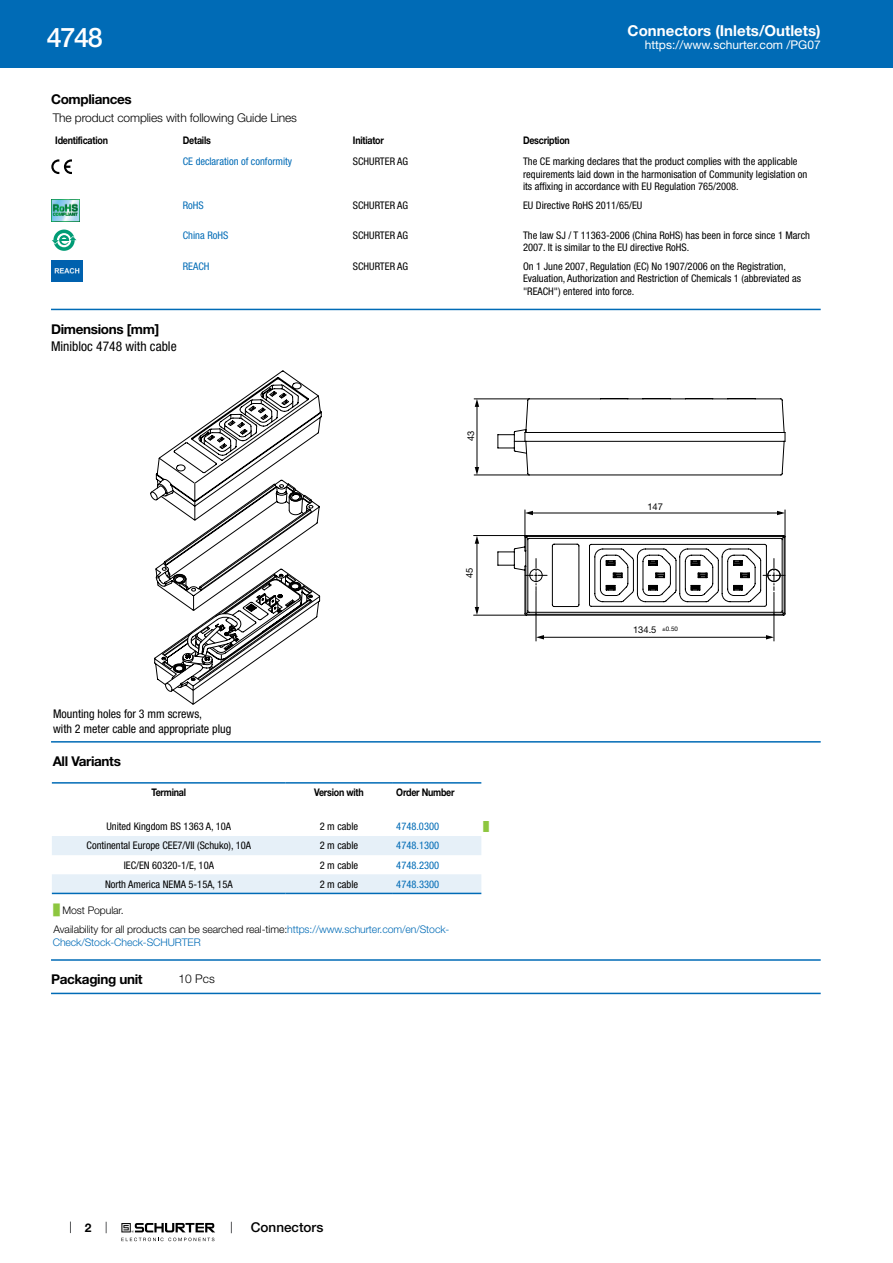
<style>
.page{position:relative;width:893px;height:1263px;background:#fff}
.page>*{position:absolute;margin:0;border:0;box-sizing:border-box;transform-origin:0 0}
.t1{font:500 27px "Helvetica Neue LT";color:#fff}
.t2{font:700 15px "Helvetica Neue LT";color:#fff}
.t3{font:700 13.5px "Helvetica Neue LT";letter-spacing:-.025em;color:#000}
.t4{font:condensed 13.5px "Helvetica Neue LT";color:#000}
.t5{font:500 13.5px "Helvetica Neue LT";color:#000}
.t6{font:condensed 12px/14.4px "Helvetica Neue LT";color:#000}
.t7{font:300 12px "Helvetica Neue LT";letter-spacing:-.01em;color:#000}
.t8{font:12px "Helvetica Neue LT";color:#fff}
.t9{font:700 12px "Helvetica Neue LT";color:#000}
.t10{font:condensed 10.5px/12.6px "Helvetica Neue LT";color:#000}
.t11{font:300 10.5px/18.5px "Helvetica Neue LT";letter-spacing:-.01em;color:#000}
.t12{font:condensed 10.5px "Helvetica Neue LT";color:#006bb6}
.t13{font:700 10.5px "Helvetica Neue LT";letter-spacing:-.025em;color:#000;scale:.85 1}
.t14{font:300 10.5px "Helvetica Neue LT";letter-spacing:-.01em;color:#006bb6}
.t15{font:9.3px "Helvetica Neue LT";color:#000}
.t16{font:9px "Arial Unicode MS";color:#8dc63f}
.t17{font:6.3px "Helvetica Neue LT";color:#000}
.s1{font-family:"Arial Unicode MS";font-weight:400;color:#8dc63f}
.s2{color:#006bb6}
</style>
<div class="page">
<svg style="left:70px;top:1221px;width:1px;height:12px"></svg>
<svg style="left:121px;top:1223px;width:94px;height:18px"></svg>
<div style="left:0;top:0;width:893px;height:68px;background:#006bb6"></div>
<svg style="left:51px;top:159px;width:21px;height:15px"></svg>
<img style="left:51px;top:200px;width:29px;height:21px">
<svg style="left:53px;top:230px;width:22px;height:21px"></svg>
<svg style="left:57px;top:233px;width:14px;height:14px"></svg>
<svg style="left:52px;top:235px;width:25px;height:9px"></svg>
<img style="left:51px;top:261px;width:32px;height:21px">
<hr style="left:51px;top:309px;width:770px;height:1px;background:#006bb6">
<svg style="left:150px;top:371px;width:172px;height:333px"></svg>
<svg style="left:474px;top:398px;width:309px;height:78px"></svg>
<svg style="left:475px;top:399px;width:4px;height:8px"></svg>
<svg style="left:475px;top:467px;width:4px;height:8px"></svg>
<svg style="left:473px;top:509px;width:312px;height:132px"></svg>
<hr style="left:51px;top:741px;width:770px;height:2px;background:#006bb6">
<svg style="left:52px;top:894px;width:429px;height:1px"></svg>
<svg style="left:52px;top:836px;width:429px;height:57px"></svg>
<hr style="left:52px;top:782px;width:234px;height:2px;background:#006bb6">
<hr style="left:286px;top:782px;width:106px;height:2px;background:#006bb6">
<hr style="left:392px;top:782px;width:89px;height:2px;background:#006bb6">
<hr style="left:52px;top:893px;width:234px;height:1px;background:#006bb6">
<hr style="left:286px;top:893px;width:106px;height:1px;background:#006bb6">
<hr style="left:392px;top:893px;width:89px;height:1px;background:#006bb6">
<hr style="left:51px;top:959px;width:770px;height:2px;background:#006bb6">
<hr style="left:51px;top:993px;width:770px;height:1px;background:#006bb6">
<h1 class="t1" style="left:47px;top:21px;width:57px">4748</h1>
<h2 class="t2" style="left:628px;top:21px;width:195px">Connectors (Inlets/Outlets)</h2>
<p class="t8" style="left:645px;top:38px;width:178px">https://www.schurter.com /PG07</p>
<p class="t3" style="left:51px;top:91px;width:82px">Compliances</p>
<p class="t7" style="left:53px;top:110px;width:246px">The product complies with following Guide Lines</p>
<p class="t13" style="left:55px;top:134px;width:64px">Identification</p>
<p class="t13" style="left:183px;top:134px;width:35px">Details</p>
<p class="t13" style="left:353px;top:134px;width:38px">Initiator</p>
<p class="t13" style="left:523px;top:134px;width:57px">Description</p>
<p class="t12" style="left:183px;top:155px;width:111px">CE declaration of conformity</p>
<p class="t10" style="left:353px;top:155px;width:57px">SCHURTER AG</p>
<p class="t10" style="left:523px;top:155px;width:286px">The CE marking declares that the product complies with the applicable requirements laid down in the harmonisation of Community legislation on its affixing in accordance with EU Regulation 765/2008.</p>
<p class="t12" style="left:183px;top:199px;width:22px">RoHS</p>
<p class="t10" style="left:353px;top:199px;width:57px">SCHURTER AG</p>
<p class="t10" style="left:523px;top:199px;width:121px">EU Directive RoHS 2011/65/EU</p>
<p class="t12" style="left:183px;top:229px;width:47px">China RoHS</p>
<p class="t10" style="left:353px;top:229px;width:57px">SCHURTER AG</p>
<p class="t10" style="left:523px;top:229px;width:289px">The law SJ / T 11363-2006 (China RoHS) has been in force since 1 March<br>2007. It is similar to the EU directive RoHS.</p>
<p class="t12" style="left:183px;top:260px;width:28px">REACH</p>
<p class="t10" style="left:353px;top:260px;width:57px">SCHURTER AG</p>
<p class="t10" style="left:523px;top:260px;width:279px">On 1 June 2007, Regulation (EC) No 1907/2006 on the Registration,<br>Evaluation, Authorization and Restriction of Chemicals 1 (abbreviated as "REACH") entered into force.</p>
<p class="t3" style="left:51px;top:320px;width:110px">Dimensions [mm]</p>
<p class="t4" style="left:51px;top:338px;width:127px">Minibloc 4748 with cable</p>
<p class="t15" style="left:465px;top:441px;width:12px;rotate:-90deg">43</p>
<p class="t6" style="left:53px;top:707px;width:180px">Mounting holes for 3 mm screws,<br>with 2 meter cable and appropriate plug</p>
<p class="t3" style="left:53px;top:753px;width:70px">All Variants</p>
<p class="t15" style="left:464px;top:578px;width:12px;rotate:-90deg">45</p>
<p class="t13" style="left:152px;top:786px;width:42px">Terminal</p>
<p class="t13" style="left:314px;top:786px;width:60px">Version with</p>
<p class="t13" style="left:396px;top:786px;width:70px">Order Number</p>
<p class="t10" style="left:106px;top:820px;width:126px">United Kingdom BS 1363 A, 10A</p>
<p class="t10" style="left:320px;top:820px;width:40px">2 m cable</p>
<p class="t12" style="left:396px;top:820px;width:44px">4748.0300</p>
<p class="t16" style="left:483px;top:820px;width:7px">█</p>
<p class="t10" style="left:87px;top:839px;width:166px">Continental Europe CEE7/VII (Schuko), 10A</p>
<p class="t10" style="left:320px;top:839px;width:40px">2 m cable</p>
<p class="t12" style="left:396px;top:840px;width:44px">4748.1300</p>
<p class="t10" style="left:124px;top:858px;width:92px">IEC/EN 60320-1/E, 10A</p>
<p class="t10" style="left:320px;top:858px;width:40px">2 m cable</p>
<p class="t12" style="left:396px;top:859px;width:44px">4748.2300</p>
<p class="t10" style="left:105px;top:877px;width:129px">North America NEMA 5-15A, 15A</p>
<p class="t10" style="left:320px;top:877px;width:40px">2 m cable</p>
<p class="t12" style="left:396px;top:878px;width:44px">4748.3300</p>
<p class="t11" style="left:54px;top:901px;width:397px"><span class="s1">█</span> Most Popular.<br>Availability for all products can be searched real-time:<span class="s2">https://www.schurter.com/en/Stock-</span></p>
<p class="t14" style="left:53px;top:935px;width:149px">Check/Stock-Check-SCHURTER</p>
<p class="t3" style="left:51px;top:971px;width:93px">Packaging unit</p>
<p class="t7" style="left:179px;top:971px;width:38px">10 Pcs</p>
<p class="t9" style="left:85px;top:1220px;width:8px">2</p>
<p class="t5" style="left:251px;top:1219px;width:74px">Connectors</p>
<p class="t15" style="left:647px;top:501px;width:17px">147</p>
<p class="t15" style="left:633px;top:624px;width:25px">134.5</p>
<p class="t17" style="left:662px;top:625px;width:17px">±0.50</p>
</div>
